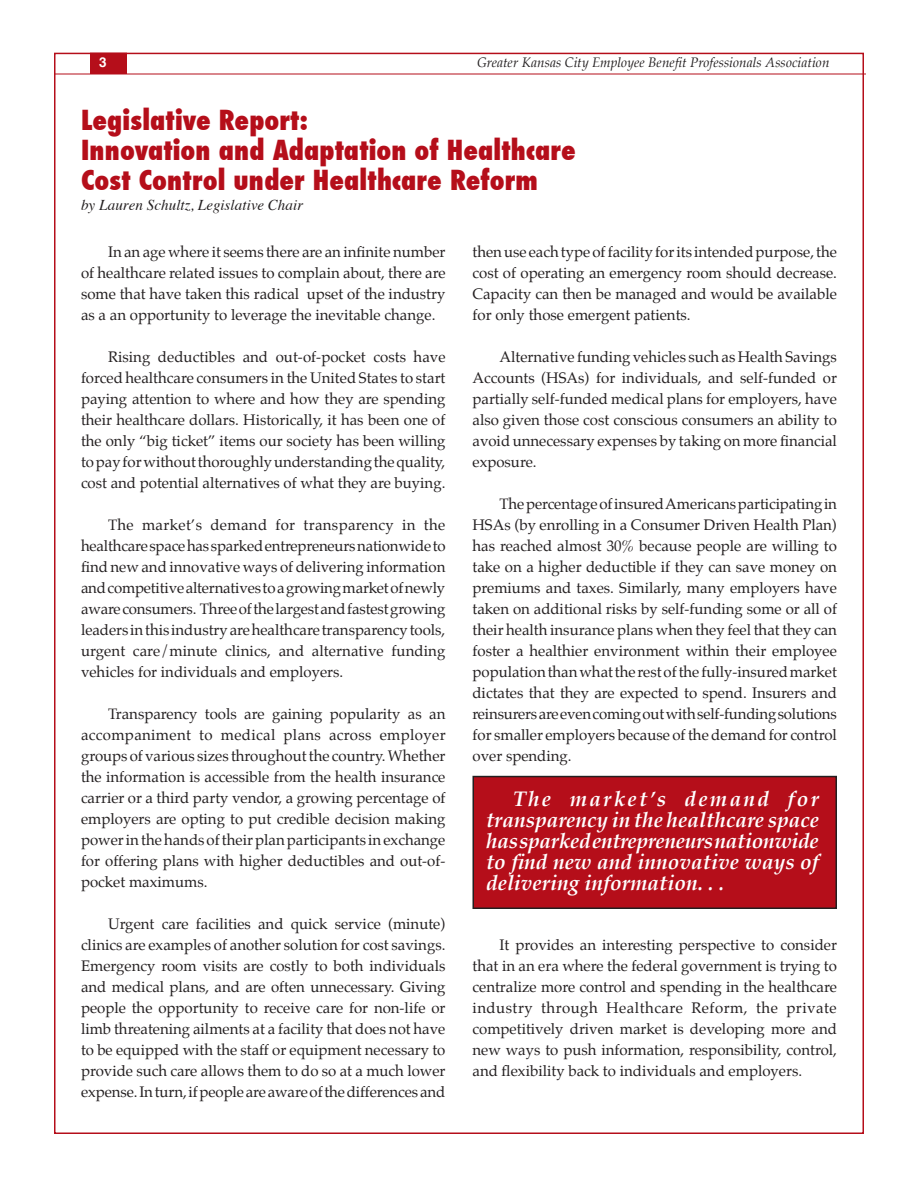
<style>
.page{position:relative;width:918px;height:1188px;background:#fff}
.page>*{position:absolute;margin:0;border:0;box-sizing:border-box;transform-origin:0 0}
.Body_text{font:800 condensed 27px "Futura";letter-spacing:.005em;color:#b50e1a}
.Body_text-2{font:italic 700 21px/21px "Palatino";color:#fff;text-align:justify}
.Body_text-3{font:15px/21px "Palatino";color:#231f20;text-align:justify}
.Body_text-4{font:italic 15px "Times";letter-spacing:.005em;color:#231f20}
.t1{font:italic 13.5px "Palatino";letter-spacing:.005em;color:#231f20}
.t2{font:700 13.5px "Helvetica";color:#fff}
</style>
<div class="page">
<hr style="left:54px;top:74px;width:812px;height:1px;background:#b50e1a">
<div style="left:90px;top:53px;width:37px;height:21px;background:#b50e1a"></div>
<div style="left:473px;top:777px;width:363px;height:131px;background:#b50e1a"></div>
<div style="left:472px;top:776px;width:365px;height:133px;border:2px solid #231f20"></div>
<p class="t2" style="left:99px;top:52px;width:9px">3</p>
<p class="t1" style="left:477px;top:52px;width:354px">Greater Kansas City Employee Benefit Professionals Association</p>
<p class="Body_text" style="left:81px;top:102px;width:228px">Legislative Report:</p>
<p class="Body_text" style="left:81px;top:132px;width:496px">Innovation and Adaptation of Healthcare</p>
<p class="Body_text" style="left:81px;top:162px;width:458px">Cost Control under Healthcare Reform</p>
<p class="Body_text-4" style="left:81px;top:192px;width:224px">by Lauren Schultz, Legislative Chair</p>
<p class="Body_text-3" style="left:81px;top:241px;width:366px;text-indent:27px">In an age where it seems there are an infinite number of healthcare related issues to complain about, there are some that have taken this radical upset of the industry as a an opportunity to leverage the inevitable change.</p>
<p class="Body_text-3" style="left:81px;top:346px;width:366px;text-indent:27px">Rising deductibles and out-of-pocket costs have forced healthcare consumers in the United States to start paying attention to where and how they are spending their healthcare dollars. Historically, it has been one of the only “big ticket” items our society has been willing to pay for without thoroughly understanding the quality, cost and potential alternatives of what they are buying.</p>
<p class="Body_text-3" style="left:81px;top:514px;width:366px;text-indent:27px">The market’s demand for transparency in the healthcare space has sparked entrepreneurs nationwide to find new and innovative ways of delivering information and competitive alternatives to a growing market of newly aware consumers. Three of the largest and fastest growing leaders in this industry are healthcare transparency tools, urgent care/minute clinics, and alternative funding vehicles for individuals and employers.</p>
<p class="Body_text-3" style="left:81px;top:703px;width:366px;text-indent:27px">Transparency tools are gaining popularity as an accompaniment to medical plans across employer groups of various sizes throughout the country. Whether the information is accessible from the health insurance carrier or a third party vendor, a growing percentage of employers are opting to put credible decision making power in the hands of their plan participants in exchange for offering plans with higher deductibles and out-of&shy;pocket maximums.</p>
<p class="Body_text-3" style="left:81px;top:913px;width:366px;text-indent:27px">Urgent care facilities and quick service (minute) clinics are examples of another solution for cost savings.<br>Emergency room visits are costly to both individuals and medical plans, and are often unnecessary. Giving people the opportunity to receive care for non-life or limb threatening ailments at a facility that does not have to be equipped with the staff or equipment necessary to provide such care allows them to do so at a much lower expense. In turn, if people are aware of the differences and</p>
<p class="Body_text-3" style="left:472px;top:241px;width:366px">then use each type of facility for its intended purpose, the cost of operating an emergency room should decrease.<br>Capacity can then be managed and would be available for only those emergent patients.</p>
<p class="Body_text-3" style="left:472px;top:346px;width:366px;text-indent:27px">Alternative funding vehicles such as Health Savings Accounts (HSAs) for individuals, and self-funded or partially self-funded medical plans for employers, have also given those cost conscious consumers an ability to avoid unnecessary expenses by taking on more financial exposure.</p>
<p class="Body_text-3" style="left:472px;top:493px;width:366px;text-indent:27px">The percentage of insured Americans participating in HSAs (by enrolling in a Consumer Driven Health Plan) has reached almost 30% because people are willing to take on a higher deductible if they can save money on premiums and taxes. Similarly, many employers have taken on additional risks by self-funding some or all of their health insurance plans when they feel that they can foster a healthier environment within their employee population than what the rest of the fully-insured market dictates that they are expected to spend. Insurers and reinsurers are even coming out with self-funding solutions for smaller employers because of the demand for control over spending.</p>
<p class="Body_text-2" style="left:486px;top:788px;width:335px;text-indent:27px">The market’s demand for transparency in the healthcare space has sparked entrepreneurs nationwide to find new and innovative ways of delivering information. . .</p>
<p class="Body_text-3" style="left:472px;top:934px;width:366px;text-indent:27px">It provides an interesting perspective to consider that in an era where the federal government is trying to centralize more control and spending in the healthcare industry through Healthcare Reform, the private competitively driven market is developing more and new ways to push information, responsibility, control, and flexibility back to individuals and employers.</p>
</div>
